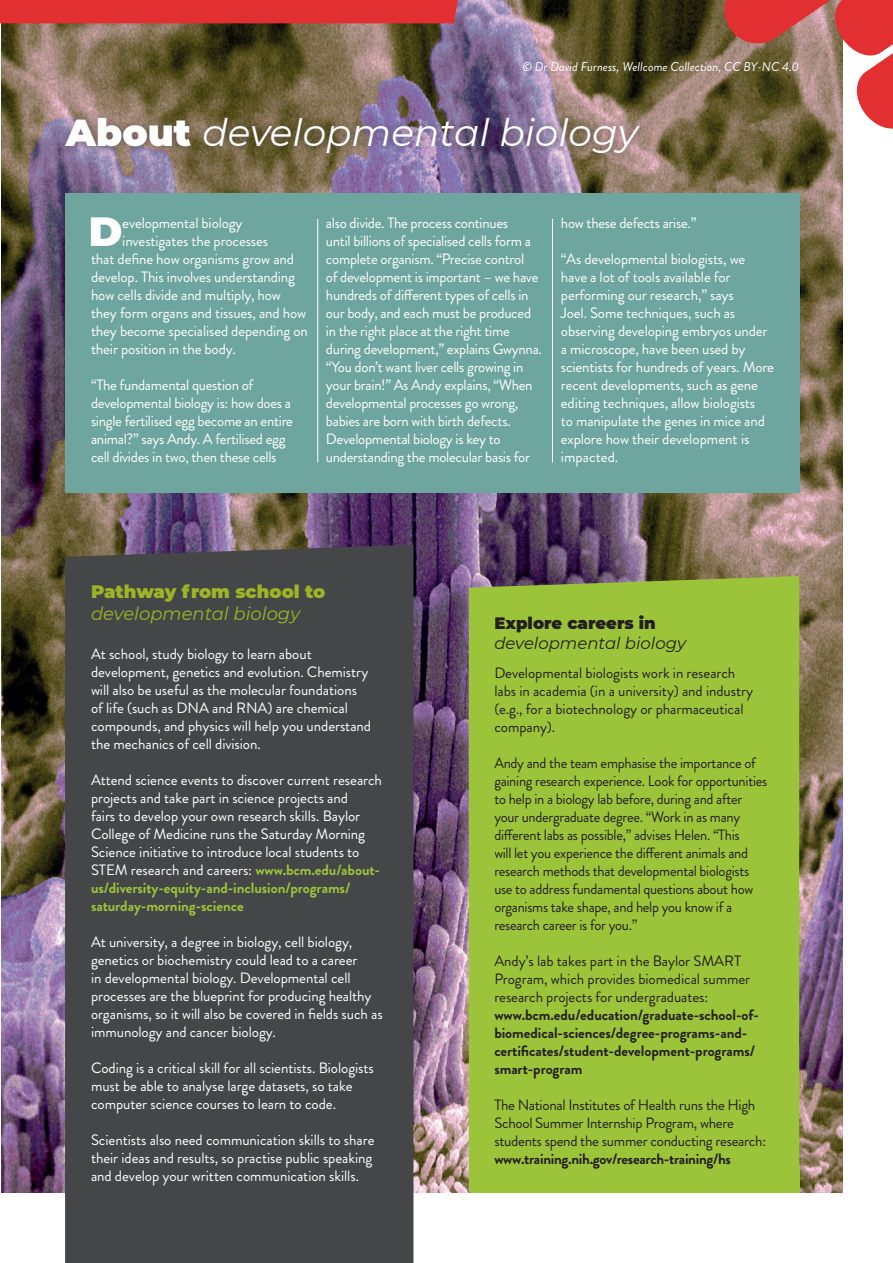
<style>
.page{position:relative;width:893px;height:1263px;background:#fff}
.page>*{position:absolute;margin:0;border:0;box-sizing:border-box;transform-origin:0 0}
.t1{font:900 40.65px "Montserrat";color:#fff}
.t2{font:italic 37.5px "Montserrat";color:#fff}
.t3{font:italic 18px/21.6px "Montserrat";color:#9eb326}
.t4{font:italic 16.5px/19.8px "Montserrat";color:#231f20}
.t5{font:15px/18px "Brandon Grotesque";letter-spacing:-.01em;color:#fff}
.t6{font:15px/18px "Brandon Grotesque";letter-spacing:-.02em;color:#231f20}
.t7{font:700 15px/18px "Brandon Grotesque";letter-spacing:-.005em;color:#231f20}
.t8{font:italic 12.75px "Brandon Grotesque";color:#fff}
.s1{font-weight:900;font-style:normal}
.s2{font-weight:700;color:#9cc43b}
.s3{font-weight:400}
.s4{font-weight:700}
</style>
<div class="page">
<img style="left:1px;top:0;width:841px;height:1193px">
<div style="left:58px;top:110px;width:589px;height:52px;background:#231f20;opacity:.5"></div>
<div style="left:65px;top:193px;width:734px;height:300px;background:#6ea69f"></div>
<div style="left:469px;top:576px;width:330px;height:589px;background:#9cc43b"></div>
<div style="left:65px;top:545px;width:348px;height:718px;background:#454647"></div>
<div style="left:469px;top:1165px;width:330px;height:28px;background:#9cc43b"></div>
<hr style="left:317px;top:219px;width:1px;height:243px;background:#fff">
<hr style="left:552px;top:219px;width:1px;height:243px;background:#fff">
<div style="left:0;top:0;width:458px;height:23px;background:#e22f32"></div>
<svg style="left:720px;top:0;width:173px;height:133px;background:#af685a"></svg>
<p class="t8" style="left:522px;top:58px;width:278px">© Dr David Furness, Wellcome Collection, CC BY-NC 4.0</p>
<p class="t2" style="left:66px;top:107px;width:574px"><span class="s1">About</span> developmental biology</p>
<p class="t1" style="left:89px;top:201px;width:35px">D</p>
<p class="t5" style="left:122px;top:214px;width:122px">evelopmental biology</p>
<p class="t5" style="left:122px;top:232px;width:147px">investigates the processes</p>
<p class="t5" style="left:91px;top:250px;width:204px">that define how organisms grow and</p>
<p class="t5" style="left:91px;top:268px;width:206px">develop. This involves understanding</p>
<p class="t5" style="left:91px;top:286px;width:192px">how cells divide and multiply, how</p>
<p class="t5" style="left:91px;top:304px;width:217px">they form organs and tissues, and how</p>
<p class="t5" style="left:91px;top:322px;width:218px">they become specialised depending on</p>
<p class="t5" style="left:91px;top:340px;width:146px">their position in the body.</p>
<p class="t5" style="left:91px;top:376px;width:204px">“The fundamental question of developmental biology is: how does a single fertilised egg become an entire animal?” says Andy. A fertilised egg cell divides in two, then these cells</p>
<p class="t5" style="left:326px;top:214px;width:217px">also divide. The process continues<br>until billions of specialised cells form a complete organism. “Precise control<br>of development is important – we have hundreds of different types of cells in our body, and each must be produced in the right place at the right time during development,” explains Gwynna. “You don’t want liver cells growing in your brain!” As Andy explains, “When developmental processes go wrong, babies are born with birth defects.<br>Developmental biology is key to understanding the molecular basis for</p>
<p class="t5" style="left:561px;top:214px;width:137px">how these defects arise.”</p>
<p class="t5" style="left:561px;top:250px;width:215px">“As developmental biologists, we have a lot of tools available for performing our research,” says<br>Joel. Some techniques, such as observing developing embryos under a microscope, have been used by scientists for hundreds of years. More recent developments, such as gene editing techniques, allow biologists<br>to manipulate the genes in mice and explore how their development is impacted.</p>
<p class="t3" style="left:91px;top:580px;width:236px"><span class="s1">Pathway from school to </span>developmental biology</p>
<p class="t5" style="left:91px;top:645px;width:282px">At school, study biology to learn about development, genetics and evolution. Chemistry will also be useful as the molecular foundations of life (such as DNA and RNA) are chemical compounds, and physics will help you understand the mechanics of cell division.</p>
<p class="t5" style="left:91px;top:771px;width:293px">Attend science events to discover current research projects and take part in science projects and<br>fairs to develop your own research skills. Baylor College of Medicine runs the Saturday Morning Science initiative to introduce local students to STEM research and careers: <span class="s2">www.bcm.edu/about&shy;us/diversity-equity-and-inclusion/programs/ saturday-morning-science</span></p>
<p class="t5" style="left:91px;top:933px;width:293px">At university, a degree in biology, cell biology, genetics or biochemistry could lead to a career<br>in developmental biology. Developmental cell processes are the blueprint for producing healthy organisms, so it will also be covered in fields such as immunology and cancer biology.</p>
<p class="t5" style="left:91px;top:1059px;width:284px">Coding is a critical skill for all scientists. Biologists must be able to analyse large datasets, so take computer science courses to learn to code.</p>
<p class="t5" style="left:91px;top:1131px;width:285px">Scientists also need communication skills to share their ideas and results, so practise public speaking and develop your written communication skills.</p>
<p class="t4" style="left:494px;top:613px;width:193px"><span class="s1">Explore careers in </span>developmental biology</p>
<p class="t6" style="left:494px;top:664px;width:260px">Developmental biologists work in research labs in academia (in a university) and industry (e.g., for a biotechnology or pharmaceutical company).</p>
<p class="t6" style="left:494px;top:754px;width:274px">Andy and the team emphasise the importance of gaining research experience. Look for opportunities to help in a biology lab before, during and after your undergraduate degree. “Work in as many different labs as possible,” advises Helen. “This<br>will let you experience the different animals and research methods that developmental biologists use to address fundamental questions about how organisms take shape, and help you know if a research career is for you.”</p>
<p class="t7" style="left:494px;top:952px;width:266px"><span class="s3">Andy’s lab takes part in the Baylor SMART Program, which provides biomedical summer research projects for undergraduates: </span>www.bcm.edu/education/graduate-school-of&shy;biomedical-sciences/degree-programs-and&shy;certificates/student-development-programs/ smart-program</p>
<p class="t6" style="left:494px;top:1096px;width:273px">The National Institutes of Health runs the High School Summer Internship Program, where students spend the summer conducting research: <span class="s4">www.training.nih.gov/research-training/hs</span></p>
</div>
